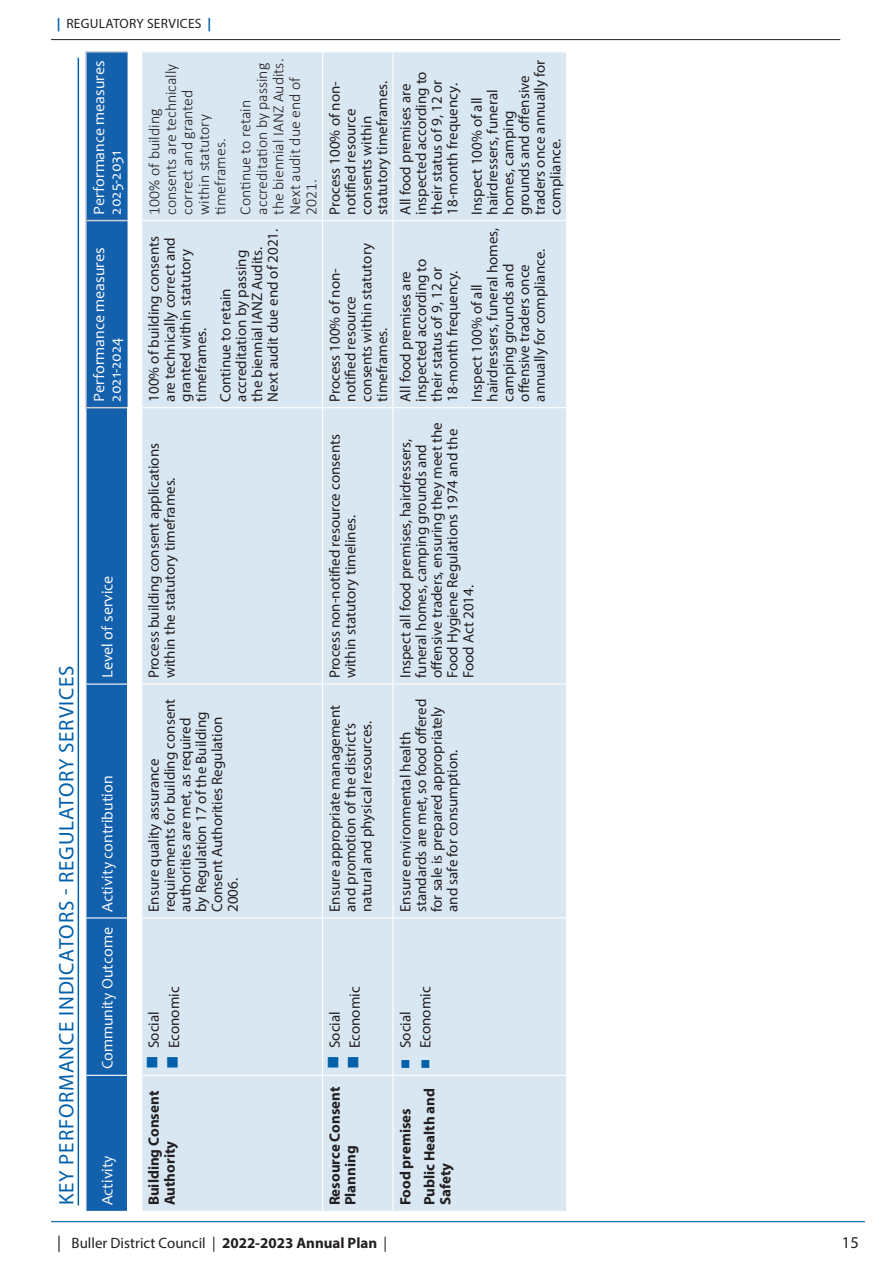
<style>
.page{position:relative;width:893px;height:1263px;background:#fff}
.page>*{position:absolute;margin:0;border:0;box-sizing:border-box;transform-origin:0 0}
.Heading_2_with_under{font:21px "Myriad Pro";letter-spacing:.04em;color:#0060aa}
.t1{font:16.5px "Myriad Pro";color:#231f20}
.Normal{font:300 15.75px/16.5px "Calibri";color:#231f20}
.Normal_-_White_Left{font:15.75px/16.5px "Candara";color:#fff}
.t2{font:15px/15.8px "Myriad Pro";color:#231f20}
.NORMAL_BOLD{font:700 15px/15.8px "Myriad Pro";color:#231f20}
.t3{font:13.5px "Myriad Pro";letter-spacing:.02em;color:#231f20}
.s1{font-weight:700;color:#0060aa}
.s2{font-size:16.5px}
.s3{font-weight:700}
</style>
<div class="page">
<hr style="left:51px;top:1221px;width:814px;height:1px;background:#0060aa">
<hr style="left:51px;top:39px;width:789px;height:1px;background:#231f20">
<div style="left:86px;top:53px;width:42px;height:1158px;background:#1360ac"></div>
<div style="left:142px;top:52px;width:424px;height:1159px;background:#d9e7f2"></div>
<hr style="left:86px;top:1075px;width:41px;height:1px;background:#fff">
<hr style="left:86px;top:917px;width:41px;height:1px;background:#fff">
<hr style="left:86px;top:683px;width:41px;height:2px;background:#fff">
<hr style="left:127px;top:1075px;width:1px;height:137px;background:#fff">
<hr style="left:127px;top:918px;width:1px;height:157px;background:#fff">
<hr style="left:127px;top:684px;width:1px;height:234px;background:#fff">
<hr style="left:127px;top:407px;width:1px;height:277px;background:#fff">
<hr style="left:85px;top:221px;width:2px;height:187px;background:#cfd0d2">
<hr style="left:87px;top:407px;width:40px;height:1px;background:#cfd0d2">
<hr style="left:85px;top:51px;width:2px;height:170px;background:#cfd0d2">
<hr style="left:87px;top:220px;width:41px;height:1px;background:#cfd0d2">
<hr style="left:87px;top:51px;width:41px;height:2px;background:#cfd0d2">
<hr style="left:142px;top:1075px;width:180px;height:1px;background:#fff">
<hr style="left:142px;top:917px;width:180px;height:1px;background:#fff">
<hr style="left:142px;top:683px;width:180px;height:2px;background:#fff">
<hr style="left:142px;top:407px;width:180px;height:1px;background:#fff">
<hr style="left:142px;top:220px;width:180px;height:1px;background:#fff">
<hr style="left:322px;top:1075px;width:1px;height:137px;background:#fff">
<hr style="left:322px;top:918px;width:1px;height:157px;background:#fff">
<hr style="left:323px;top:1075px;width:69px;height:1px;background:#fff">
<hr style="left:322px;top:684px;width:1px;height:234px;background:#fff">
<hr style="left:323px;top:917px;width:69px;height:1px;background:#fff">
<hr style="left:322px;top:408px;width:1px;height:276px;background:#fff">
<hr style="left:323px;top:683px;width:69px;height:2px;background:#fff">
<hr style="left:322px;top:221px;width:1px;height:187px;background:#fff">
<hr style="left:323px;top:407px;width:69px;height:1px;background:#fff">
<hr style="left:322px;top:51px;width:1px;height:170px;background:#fff">
<hr style="left:323px;top:220px;width:69px;height:1px;background:#fff">
<hr style="left:392px;top:1075px;width:2px;height:137px;background:#fff">
<hr style="left:392px;top:918px;width:2px;height:157px;background:#fff">
<hr style="left:394px;top:1075px;width:172px;height:1px;background:#fff">
<hr style="left:392px;top:684px;width:2px;height:234px;background:#fff">
<hr style="left:394px;top:917px;width:172px;height:1px;background:#fff">
<hr style="left:392px;top:408px;width:2px;height:276px;background:#fff">
<hr style="left:394px;top:683px;width:172px;height:2px;background:#fff">
<hr style="left:392px;top:221px;width:2px;height:187px;background:#fff">
<hr style="left:394px;top:407px;width:172px;height:1px;background:#fff">
<hr style="left:392px;top:51px;width:2px;height:170px;background:#fff">
<hr style="left:394px;top:220px;width:172px;height:1px;background:#fff">
<hr style="left:78px;top:58px;width:1px;height:1147px;background:#0060aa">
<svg style="left:147px;top:1057px;width:11px;height:11px"></svg>
<svg style="left:167px;top:1057px;width:11px;height:11px"></svg>
<svg style="left:328px;top:1057px;width:11px;height:11px"></svg>
<svg style="left:348px;top:1057px;width:11px;height:11px"></svg>
<svg style="left:401px;top:1060px;width:8px;height:8px"></svg>
<svg style="left:421px;top:1060px;width:8px;height:8px"></svg>
<p class="t3" style="left:57px;top:15px;width:156px"><span class="s1">|</span> REGULATORY SERVICES <span class="s1">|</span></p>
<p class="Normal_-_White_Left" style="left:91px;top:215px;width:155px;rotate:-90deg">Performance measures<br>2025-2031</p>
<p class="Normal_-_White_Left" style="left:91px;top:402px;width:155px;rotate:-90deg">Performance measures<br>2021-2024</p>
<p class="Heading_2_with_under" style="left:53px;top:1205px;width:541px;rotate:-90deg">KEY PERFORMANCE INDICATORS - REGULATORY SERVICES</p>
<p class="Normal_-_White_Left" style="left:99px;top:678px;width:104px;rotate:-90deg">Level of service</p>
<p class="Normal_-_White_Left" style="left:99px;top:912px;width:138px;rotate:-90deg">Activity contribution</p>
<p class="Normal_-_White_Left" style="left:99px;top:1069px;width:143px;rotate:-90deg">Community Outcome</p>
<p class="Normal_-_White_Left" style="left:99px;top:1205px;width:51px;rotate:-90deg">Activity</p>
<p class="Normal" style="left:146px;top:215px;width:152px;rotate:-90deg">100% of building consents are technically correct and granted within statutory timeframes.</p>
<p class="Normal" style="left:237px;top:215px;width:157px;rotate:-90deg">Continue to retain accreditation by passing the biennial IANZ Audits.<br>Next audit due end of<br>2021.</p>
<p class="t2" style="left:146px;top:402px;width:167px;rotate:-90deg">100% of building consents are technically correct and granted within statutory timeframes.</p>
<p class="t2" style="left:217px;top:402px;width:174px;rotate:-90deg">Continue to retain accreditation by passing the biennial IANZ Audits.<br>Next audit due end of 2021.</p>
<p class="t2" style="left:146px;top:678px;width:236px;rotate:-90deg">Process building consent applications within the statutory timeframes.</p>
<p class="t2" style="left:146px;top:912px;width:215px;rotate:-90deg">Ensure quality assurance requirements for building consent authorities are met, as required by Regulation 17 of the Building<br>Consent Authorities Regulation<br>2006.</p>
<p class="t2" style="left:146px;top:1048px;width:38px;rotate:-90deg">Social</p>
<p class="t2" style="left:166px;top:1048px;width:63px;rotate:-90deg">Economic</p>
<p class="NORMAL_BOLD" style="left:146px;top:1205px;width:116px;rotate:-90deg">Building Consent<br>Authority</p>
<p class="t2" style="left:327px;top:215px;width:135px;rotate:-90deg">Process 100% of non&shy;notified resource consents within statutory timeframes.</p>
<p class="t2" style="left:327px;top:402px;width:160px;rotate:-90deg">Process 100% of non&shy;notified resource consents within statutory timeframes.</p>
<p class="t2" style="left:327px;top:678px;width:246px;rotate:-90deg">Process non-notified resource consents within statutory timelines.</p>
<p class="t2" style="left:327px;top:912px;width:208px;rotate:-90deg">Ensure appropriate management and promotion of the district’s natural and physical resources.</p>
<p class="t2" style="left:397px;top:215px;width:145px;rotate:-90deg">All food premises are inspected according to their status of 9, 12 or<br>18-month frequency.</p>
<p class="t2" style="left:397px;top:402px;width:145px;rotate:-90deg">All food premises are inspected according to their status of 9, 12 or<br>18-month frequency.</p>
<p class="t2" style="left:469px;top:215px;width:156px;rotate:-90deg">Inspect 100% of all hairdressers, funeral homes, camping grounds and offensive traders once annually for compliance.</p>
<p class="t2" style="left:469px;top:402px;width:175px;rotate:-90deg">Inspect 100% of all hairdressers, funeral homes, camping grounds and offensive traders once annually for compliance.</p>
<p class="t2" style="left:397px;top:678px;width:257px;rotate:-90deg">Inspect all food premises, hairdressers, funeral homes, camping grounds and offensive traders, ensuring they meet the Food Hygiene Regulations 1974 and the Food Act 2014.</p>
<p class="t2" style="left:397px;top:912px;width:215px;rotate:-90deg">Ensure environmental health standards are met, so food offered for sale is prepared appropriately and safe for consumption.</p>
<p class="t2" style="left:327px;top:1048px;width:38px;rotate:-90deg">Social</p>
<p class="t2" style="left:347px;top:1048px;width:63px;rotate:-90deg">Economic</p>
<p class="NORMAL_BOLD" style="left:326px;top:1205px;width:120px;rotate:-90deg">Resource Consent<br>Planning</p>
<p class="t2" style="left:397px;top:1048px;width:38px;rotate:-90deg">Social</p>
<p class="t2" style="left:417px;top:1048px;width:63px;rotate:-90deg">Economic</p>
<p class="NORMAL_BOLD" style="left:397px;top:1205px;width:99px;rotate:-90deg">Food premises</p>
<p class="NORMAL_BOLD" style="left:421px;top:1205px;width:119px;rotate:-90deg">Public Health and<br>Safety</p>
<p class="t2" style="left:57px;top:1234px;width:331px"><span class="s2">|</span> Buller District Council | <span class="s3">2022-2023 Annual Plan</span> |</p>
<p class="t1" style="left:842px;top:1232px;width:18px">15</p>
</div>
